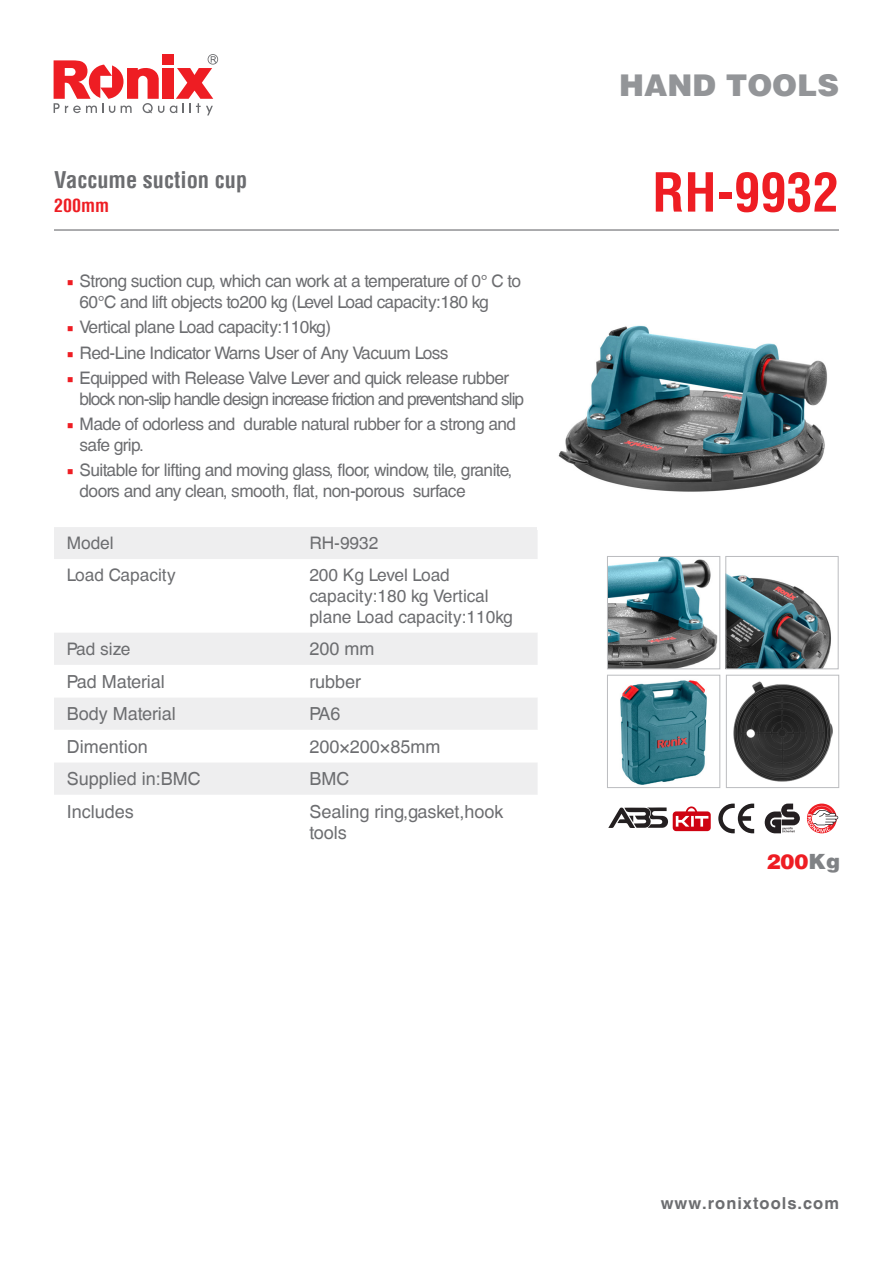
<style>
.page{position:relative;width:893px;height:1263px;background:#fff}
.page>*{position:absolute;margin:0;border:0;box-sizing:border-box;transform-origin:0 0}
.t1{font:700 condensed 52.5px "Helvetica LT";color:#ee1d23}
.t2{font:900 30px "Helvetica LT";color:#939598}
.t3{font:700 condensed 22.5px "Helvetica LT";color:#6c6d70}
.t4{font:900 21px "Helvetica LT";color:#ee1d23}
.t5{font:18px/21.6px "Helvetica CE";color:#6c6d70}
.t6{font:700 condensed 18px "Helvetica LT";color:#ee1d23}
.t7{font:17.25px/21px "Helvetica CE";letter-spacing:-.03em;color:#6c6d70}
.t8{font:17.25px/21px "Helvetica CE";letter-spacing:-.06em;color:#6c6d70}
.t9{font:17.25px/20.7px "Helvetica CE";color:#6c6d70}
.t10{font:700 16.5px "Helvetica CE";letter-spacing:.06em;color:#6c6d70}
.s1{font-family:"Minion Pro";color:#ee1d23}
.s2{color:#808285}
</style>
<div class="page">
<svg style="left:170px;top:54px;width:48px;height:61px"></svg>
<div style="left:162px;top:68px;width:11px;height:31px;background:#ee1d23"></div>
<svg style="left:54px;top:60px;width:110px;height:53px"></svg>
<div style="left:162px;top:54px;width:11px;height:11px;background:#ee1d23"></div>
<div style="left:54px;top:527px;width:484px;height:32px;background:#eeeeef"></div>
<svg style="left:54px;top:633px;width:484px;height:162px;fill:#eeeeef"></svg>
<hr style="left:54px;top:229px;width:785px;height:2px;background:#6c6d70">
<img style="left:558px;top:325px;width:269px;height:167px">
<svg style="left:765px;top:803px;width:35px;height:30px"></svg>
<svg style="left:718px;top:803px;width:36px;height:30px"></svg>
<svg style="left:807px;top:803px;width:30px;height:30px"></svg>
<svg style="left:808px;top:804px;width:30px;height:29px"></svg>
<svg style="left:608px;top:806px;width:103px;height:25px"></svg>
<img style="left:609px;top:558px;width:109px;height:109px">
<div style="left:607px;top:556px;width:113px;height:113px;border:1px solid #bcbdc0"></div>
<img style="left:727px;top:574px;width:104px;height:93px">
<div style="left:725px;top:556px;width:114px;height:113px;border:1px solid #bcbdc0"></div>
<img style="left:733px;top:681px;width:100px;height:101px">
<div style="left:726px;top:675px;width:113px;height:113px;border:1px solid #bcbdc0"></div>
<img style="left:620px;top:680px;width:87px;height:105px">
<div style="left:607px;top:675px;width:113px;height:113px;border:1px solid #bcbdc0"></div>
<p class="t3" style="left:54px;top:166px;width:195px">Vaccume suction cup</p>
<p class="t6" style="left:54px;top:194px;width:57px">200mm</p>
<p class="t7" style="left:80px;top:271px;width:443px;text-indent:-13px"><span class="s1">■</span> Strong suction cup, which can work at a temperature of 0° C to<br>60°C and lift objects to200 kg (Level Load capacity:180 kg</p>
<p class="t7" style="left:67px;top:317px;width:266px"><span class="s1">■</span> Vertical plane Load capacity:110kg)</p>
<p class="t7" style="left:67px;top:342px;width:383px"><span class="s1">■</span> Red-Line Indicator Warns User of Any Vacuum Loss</p>
<p class="t8" style="left:80px;top:367px;width:446px;text-indent:-13px"><span class="s1">■</span> Equipped with Release Valve Lever and quick release rubber block non-slip handle design increase friction and preventshand slip</p>
<p class="t7" style="left:80px;top:414px;width:438px;text-indent:-13px"><span class="s1">■</span> Made of odorless and durable natural rubber for a strong and safe grip.</p>
<p class="t7" style="left:80px;top:460px;width:434px;text-indent:-13px"><span class="s1">■</span> Suitable for lifting and moving glass, floor, window, tile, granite, doors and any clean, smooth, flat, non-porous surface</p>
<p class="t7" style="left:67px;top:533px;width:48px">Model</p>
<p class="t7" style="left:309px;top:533px;width:71px">RH-9932</p>
<p class="t9" style="left:67px;top:565px;width:111px">Load Capacity</p>
<p class="t9" style="left:309px;top:565px;width:142px">200 Kg Level Load</p>
<p class="t9" style="left:309px;top:586px;width:205px">capacity:180 kg Vertical plane Load capacity:110kg</p>
<p class="t7" style="left:67px;top:638px;width:65px">Pad size</p>
<p class="t5" style="left:309px;top:638px;width:67px">200 mm</p>
<p class="t5" style="left:67px;top:671px;width:100px">Pad Material</p>
<p class="t5" style="left:309px;top:671px;width:53px">rubber</p>
<p class="t5" style="left:67px;top:703px;width:111px">Body Material</p>
<p class="t5" style="left:309px;top:703px;width:33px">PA6</p>
<p class="t5" style="left:67px;top:736px;width:83px">Dimention</p>
<p class="t5" style="left:309px;top:736px;width:133px">200×200×85mm</p>
<p class="t5" style="left:67px;top:768px;width:136px">Supplied in:BMC</p>
<p class="t5" style="left:309px;top:768px;width:41px">BMC</p>
<p class="t5" style="left:67px;top:800px;width:69px">Includes</p>
<p class="t5" style="left:309px;top:800px;width:196px">Sealing ring,gasket,hook tools</p>
<h2 class="t2" style="left:619px;top:65px;width:221px">HAND TOOLS</h2>
<p class="t1" style="left:652px;top:160px;width:188px">RH-9932</p>
<p class="t4" style="left:766px;top:848px;width:75px">200<span class="s2">Kg</span></p>
<p class="t10" style="left:661px;top:1193px;width:180px">www.ronixtools.com</p>
</div>
